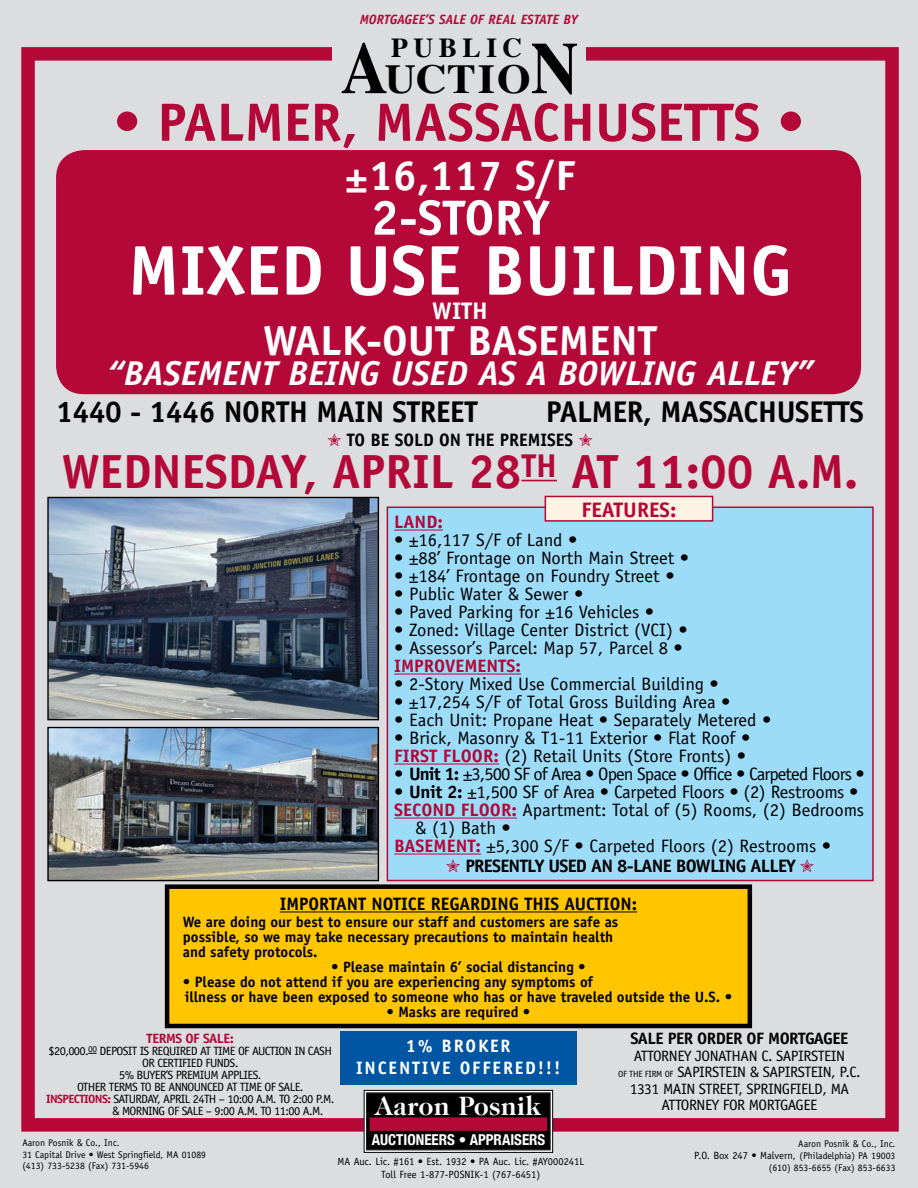
<style>
.page{position:relative;width:918px;height:1188px;background:#dcddde}
.page>*{position:absolute;margin:0;border:0;box-sizing:border-box;transform-origin:0 0}
.t1{font:700 70.5px "Officina Sans";color:#fff}
.t2{font:700 54px "Officina Sans";color:#b30838}
.t3{font:700 49.5px "Officina Sans";color:#fff}
.t4{font:700 48px "Officina Sans";color:#b30838}
.t5{font:700 42px "Officina Sans";color:#fff}
.t6{font:700 41.25px "Times";letter-spacing:.025em;color:#000;scale:1.05 1}
.t7{font:italic 700 34.5px "Officina Sans";color:#fff}
.t8{font:700 30px "Officina Sans";letter-spacing:-.01em;color:#000}
.t9{font:700 27.45px "Times";letter-spacing:.2em;color:#000}
.t10{font:700 27px "Caslon 224 IT Cby BT";color:#fff}
.t11{font:700 24px "Officina Sans";color:#fff}
.t12{font:700 21px "Officina Sans";color:#b30838;scale:1.04 1}
.t13{font:18px/18px "Officina Sans";color:#000;scale:1.04 1}
.t14{font:700 18px "Officina Sans";color:#000}
.t15{font:18px "Officina Sans";letter-spacing:-.05em;color:#000;scale:1.04 1}
.t16{font:18px "Officina Sans";letter-spacing:-.02em;color:#000;scale:1.04 1}
.t17{font:700 18px "Officina Sans";letter-spacing:-.04em;color:#000;scale:1.04 1}
.t18{font:700 18px/21.6px "Officina Sans";letter-spacing:.1em;color:#fff;text-align:center}
.t19{font:700 18px "Officina Sans";color:#b30838;scale:1.04 1}
.t20{font:700 16.5px "Officina Sans";letter-spacing:-.03em;color:#000}
.t21{font:700 15px/15px "Officina Sans";color:#000}
.t22{font:15px/16.5px "Officina Sans";letter-spacing:-.03em;color:#000;text-align:center}
.t23{font:700 condensed 15px "Helvetica Neue";color:#fff}
.t24{font:italic 700 13.5px "Officina Sans";color:#b30838}
.t25{font:700 13.5px "Officina Sans";letter-spacing:-.03em;color:#b30838}
.t26{font:12px "Officina Sans";letter-spacing:-.05em;color:#000}
.t27{font:10.5px/12.6px "Officina Sans";color:#000;text-align:center}
.t28{font:9.75px/12.1px "Officina Sans";color:#000;text-align:right}
.s1{font-size:73.2px}
.s2{font-weight:700;color:#b30838}
.s3{font-weight:700}
.s4{font-size:9px}
.s5{font-size:10.5px}
</style>
<div class="page">
<div style="left:21px;top:47px;width:878px;height:1085px;border:14px solid #b30838"></div>
<svg style="left:364px;top:1090px;width:189px;height:63px;background:#161616"></svg>
<div style="left:366px;top:1093px;width:184px;height:57px;border:1px solid #000"></div>
<div style="left:370px;top:1117px;width:177px;height:14px;background:#b30838"></div>
<div style="left:333px;top:34px;width:253px;height:79px;background:#dcddde"></div>
<div style="left:387px;top:507px;width:487px;height:374px;background:#9ddcf9;border:2px solid #b30838"></div>
<div style="left:545px;top:496px;width:168px;height:25px;background:#fff3e3"></div>
<div style="left:545px;top:496px;width:168px;height:26px;border:2px solid #b30838"></div>
<div style="left:57px;top:151px;width:803px;height:242px;background:#b30838;border-radius:27px"></div>
<div style="left:56px;top:150px;width:805px;height:244px;border:2px solid #b30838;border-radius:27px"></div>
<hr style="left:394px;top:530px;width:49px;height:1px;background:#b30838">
<hr style="left:394px;top:674px;width:127px;height:1px;background:#b30838">
<hr style="left:394px;top:764px;width:105px;height:1px;background:#b30838">
<hr style="left:394px;top:818px;width:123px;height:1px;background:#b30838">
<hr style="left:394px;top:854px;width:87px;height:1px;background:#b30838">
<img style="left:49px;top:499px;width:328px;height:219px">
<div style="left:47px;top:497px;width:332px;height:223px;border:1px solid #000"></div>
<img style="left:49px;top:729px;width:328px;height:150px">
<div style="left:47px;top:727px;width:332px;height:154px;border:1px solid #000"></div>
<div style="left:340px;top:1031px;width:236px;height:54px;background:#0056a2"></div>
<hr style="left:521px;top:480px;width:36px;height:1px;background:#b30838">
<div style="left:167px;top:887px;width:583px;height:139px;background:#ffc600"></div>
<hr style="left:280px;top:912px;width:357px;height:1px;background:#000">
<div style="left:165px;top:884px;width:587px;height:144px;border:4px solid #000"></div>
<p class="t24" style="left:360px;top:12px;width:220px">MORTGAGEE’S SALE OF REAL ESTATE BY</p>
<h3 class="t9" style="left:391px;top:21px;width:133px">PUBLIC</h3>
<h3 class="t6" style="left:340px;top:40px;width:228px"><span class="s1">A</span>UCTIO<span class="s1">N</span></h3>
<h2 class="t2" style="left:113px;top:89px;width:693px">• PALMER, MASSACHUSETTS •</h2>
<h3 class="t5" style="left:345px;top:149px;width:232px">±16,117 S/F</h3>
<h3 class="t3" style="left:370px;top:187px;width:181px">2-STORY</h3>
<h1 class="t1" style="left:128px;top:227px;width:665px">MIXED USE BUILDING</h1>
<h3 class="t11" style="left:432px;top:296px;width:57px">WITH</h3>
<h3 class="t5" style="left:263px;top:314px;width:396px">WALK-OUT BASEMENT</h3>
<h3 class="t7" style="left:107px;top:352px;width:708px">“BASEMENT BEING USED AS A BOWLING ALLEY”</h3>
<h3 class="t8" style="left:56px;top:393px;width:423px">1440 - 1446 NORTH MAIN STREET</h3>
<h3 class="t8" style="left:546px;top:393px;width:319px">PALMER, MASSACHUSETTS</h3>
<p class="t14" style="left:347px;top:429px;width:228px">TO BE SOLD ON THE PREMISES</p>
<h3 class="t4" style="left:62px;top:442px;width:798px">WEDNESDAY, APRIL 28<sup>TH</sup> AT 11:00 A.M.</h3>
<p class="t12" style="left:581px;top:497px;width:93px">FEATURES:</p>
<p class="t19" style="left:394px;top:511px;width:48px">LAND:</p>
<p class="t13" style="left:394px;top:531px;width:178px">• ±16,117 S/F of Land •</p>
<p class="t13" style="left:394px;top:549px;width:285px">• ±88’ Frontage on North Main Street •</p>
<p class="t13" style="left:394px;top:567px;width:271px">• ±184’ Frontage on Foundry Street •</p>
<p class="t13" style="left:394px;top:585px;width:183px">• Public Water &amp; Sewer •</p>
<p class="t13" style="left:394px;top:603px;width:252px">• Paved Parking for ±16 Vehicles •</p>
<p class="t13" style="left:394px;top:621px;width:284px">• Zoned: Village Center District (VCI) •</p>
<p class="t13" style="left:394px;top:639px;width:279px">• Assessor’s Parcel: Map 57, Parcel 8 •</p>
<p class="t19" style="left:394px;top:655px;width:124px">IMPROVEMENTS:</p>
<p class="t13" style="left:394px;top:675px;width:314px">• 2-Story Mixed Use Commercial Building •</p>
<p class="t13" style="left:394px;top:693px;width:325px">• ±17,254 S/F of Total Gross Building Area •</p>
<p class="t13" style="left:394px;top:711px;width:364px">• Each Unit: Propane Heat • Separately Metered •</p>
<p class="t13" style="left:394px;top:729px;width:344px">• Brick, Masonry &amp; T1-11 Exterior • Flat Roof •<br><span class="s2">FIRST FLOOR:</span> (2) Retail Units (Store Fronts) •</p>
<p class="t15" style="left:394px;top:764px;width:454px">• <span class="s3">Unit 1:</span> ±3,500 SF of Area • Open Space • Office • Carpeted Floors •</p>
<p class="t16" style="left:394px;top:782px;width:448px">• <span class="s3">Unit 2:</span> ±1,500 SF of Area • Carpeted Floors • (2) Restrooms •</p>
<p class="t13" style="left:394px;top:801px;width:453px"><span class="s2">SECOND FLOOR:</span> Apartment: Total of (5) Rooms, (2) Bedrooms</p>
<p class="t13" style="left:415px;top:819px;width:94px">&amp; (1) Bath •</p>
<p class="t13" style="left:394px;top:837px;width:422px"><span class="s2">BASEMENT:</span> ±5,300 S/F • Carpeted Floors (2) Restrooms •</p>
<p class="t17" style="left:465px;top:854px;width:319px">PRESENTLY USED AN 8-LANE BOWLING ALLEY</p>
<p class="t14" style="left:280px;top:893px;width:359px">IMPORTANT NOTICE REGARDING THIS AUCTION:</p>
<p class="t21" style="left:183px;top:914px;width:437px">We are doing our best to ensure our staff and customers are safe as possible, so we may take necessary precautions to maintain health and safety protocols.</p>
<p class="t21" style="left:331px;top:959px;width:256px">• Please maintain 6’ social distancing •</p>
<p class="t21" style="left:183px;top:974px;width:551px">• Please do not attend if you are experiencing any symptoms of<br>illness or have been exposed to someone who has or have traveled outside the U.S. •</p>
<p class="t21" style="left:386px;top:1004px;width:145px">• Masks are required •</p>
<p class="t25" style="left:147px;top:1030px;width:89px">TERMS OF SALE:</p>
<p class="t26" style="left:49px;top:1044px;width:285px">$20,000.<sup>00</sup> DEPOSIT IS REQUIRED AT TIME OF AUCTION IN CASH</p>
<p class="t26" style="left:142px;top:1056px;width:98px">OR CERTIFIED FUNDS.</p>
<p class="t26" style="left:119px;top:1068px;width:144px">5% BUYER’S PREMIUM APPLIES.</p>
<p class="t26" style="left:77px;top:1080px;width:228px">OTHER TERMS TO BE ANNOUNCED AT TIME OF SALE.</p>
<p class="t26" style="left:46px;top:1092px;width:290px"><span class="s2">INSPECTIONS:</span> SATURDAY, APRIL 24TH – 10:00 A.M. TO 2:00 P.M.</p>
<p class="t26" style="left:112px;top:1104px;width:213px">&amp; MORNING OF SALE – 9:00 A.M. TO 11:00 A.M.</p>
<p class="t18" style="left:356px;top:1035px;width:206px">1% BROKER<br>INCENTIVE OFFERED!!!</p>
<h3 class="t10" style="left:376px;top:1089px;width:168px">Aaron Posnik</h3>
<p class="t28" style="left:22px;top:1137px;width:185px;line-height:11.7px;text-align:left">Aaron Posnik &amp; Co., Inc.<br>31 Capital Drive • West Springfield, MA 01089 (413) 733-5238 (Fax) 731-5946</p>
<p class="t23" style="left:372px;top:1131px;width:175px">AUCTIONEERS • APPRAISERS</p>
<p class="t27" style="left:338px;top:1155px;width:248px">MA Auc. Lic. #161 • Est. 1932 • PA Auc. Lic. #AY000241L<br>Toll Free 1-877-POSNIK-1 (767-6451)</p>
<p class="t20" style="left:630px;top:1028px;width:219px">SALE PER ORDER OF MORTGAGEE</p>
<p class="t22" style="left:618px;top:1047px;width:244px">ATTORNEY JONATHAN C. SAPIRSTEIN<br><span class="s4">OF THE FIRM OF</span> SAPIRSTEIN &amp; SAPIRSTEIN, P.C.<br>1331 MAIN STREET, SPRINGFIELD, MA ATTORNEY FOR MORTGAGEE</p>
<p class="t28" style="left:694px;top:1137px;width:203px">Aaron Posnik &amp; Co., Inc.<br><span class="s5">P.O. Box 247 • Malvern,</span> (Philadelphia) PA 19003 (610) 853-6655 (Fax) 853-6633</p>
</div>
